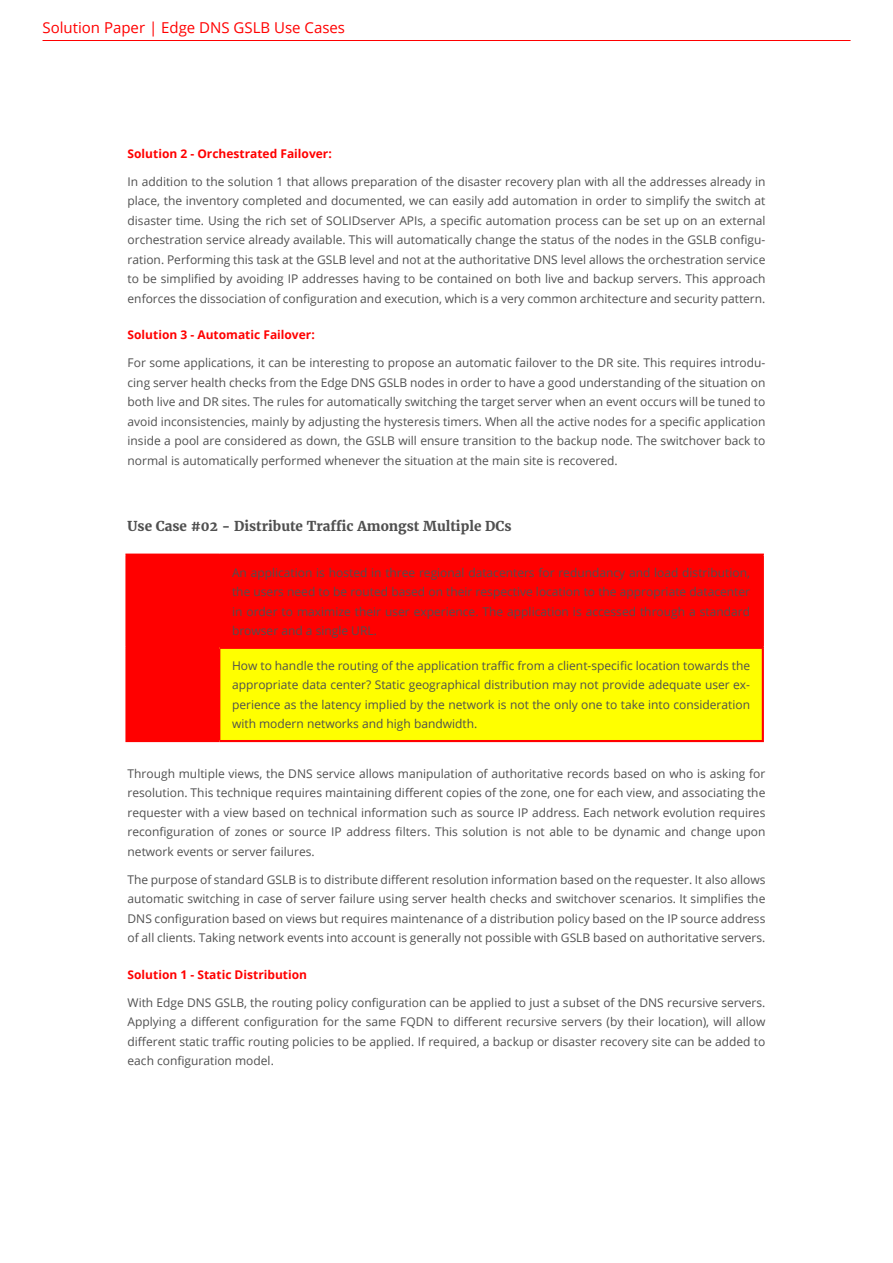
<style>
.page{position:relative;width:893px;height:1263px;background:#fff}
.page>*{position:absolute;margin:0;border:0;box-sizing:border-box;transform-origin:0 0}
.t1{font:15px "Open Sans";color:#f00}
.t2{font:700 13.5px "Merriweather";color:#505050}
.t3{font:12px/19.5px "Open Sans";color:#505050;text-align:justify}
.t4{font:700 12px "Open Sans";color:#f00}
</style>
<div class="page">
<div style="left:126px;top:555px;width:93px;height:93px;background:#f00"></div>
<div style="left:219px;top:555px;width:544px;height:93px;background:#f00"></div>
<div style="left:126px;top:648px;width:93px;height:93px;background:#f00"></div>
<div style="left:219px;top:648px;width:544px;height:93px;background:#ff0"></div>
<hr style="left:125px;top:554px;width:94px;height:2px;background:#f00">
<hr style="left:125px;top:556px;width:3px;height:91px;background:#f00">
<hr style="left:219px;top:554px;width:545px;height:2px;background:#f00">
<hr style="left:762px;top:556px;width:2px;height:91px;background:#f00">
<hr style="left:125px;top:647px;width:94px;height:2px;background:#f00">
<hr style="left:125px;top:649px;width:3px;height:91px;background:#f00">
<hr style="left:219px;top:647px;width:545px;height:2px;background:#f00">
<hr style="left:218px;top:649px;width:2px;height:91px;background:#f00">
<hr style="left:762px;top:649px;width:2px;height:91px;background:#f00">
<hr style="left:125px;top:740px;width:94px;height:2px;background:#f00">
<hr style="left:219px;top:740px;width:545px;height:2px;background:#f00">
<hr style="left:43px;top:40px;width:808px;height:1px;background:#f00">
<p class="t1" style="left:42px;top:17px;width:304px">Solution Paper | Edge DNS GSLB Use Cases</p>
<p class="t4" style="left:128px;top:149px;width:206px">Solution 2 - Orchestrated Failover:</p>
<p class="t3" style="left:128px;top:171px;width:639px">In addition to the solution 1 that allows preparation of the disaster recovery plan with all the addresses already in place, the inventory completed and documented, we can easily add automation in order to simplify the switch at disaster time. Using the rich set of SOLIDserver APIs, a specific automation process can be set up on an external orchestration service already available. This will automatically change the status of the nodes in the GSLB configu&shy;ration. Performing this task at the GSLB level and not at the authoritative DNS level allows the orchestration service to be simplified by avoiding IP addresses having to be contained on both live and backup servers. This approach enforces the dissociation of configuration and execution, which is a very common architecture and security pattern.</p>
<p class="t4" style="left:128px;top:330px;width:189px">Solution 3 - Automatic Failover:</p>
<p class="t3" style="left:128px;top:353px;width:639px">For some applications, it can be interesting to propose an automatic failover to the DR site. This requires introdu&shy;cing server health checks from the Edge DNS GSLB nodes in order to have a good understanding of the situation on both live and DR sites. The rules for automatically switching the target server when an event occurs will be tuned to avoid inconsistencies, mainly by adjusting the hysteresis timers. When all the active nodes for a specific application inside a pool are considered as down, the GSLB will ensure transition to the backup node. The switchover back to normal is automatically performed whenever the situation at the main site is recovered.</p>
<p class="t2" style="left:128px;top:517px;width:385px">Use Case #02 - Distribute Traffic Amongst Multiple DCs</p>
<p class="t3" style="left:232px;top:562px;width:519px">An application is hosted in three regional datacenters for redundancy and load distribution, the users need to be routed based on their respective location to the appropriate datacenter in order to maximize their user experience. The application is accessed through a standard browser and a single URL.</p>
<p class="t3" style="left:232px;top:655px;width:519px">How to handle the routing of the application traffic from a client-specific location towards the appropriate data center? Static geographical distribution may not provide adequate user ex&shy;perience as the latency implied by the network is not the only one to take into consideration with modern networks and high bandwidth.</p>
<p class="t3" style="left:128px;top:763px;width:639px">Through multiple views, the DNS service allows manipulation of authoritative records based on who is asking for resolution. This technique requires maintaining different copies of the zone, one for each view, and associating the requester with a view based on technical information such as source IP address. Each network evolution requires reconfiguration of zones or source IP address filters. This solution is not able to be dynamic and change upon network events or server failures.</p>
<p class="t3" style="left:128px;top:869px;width:639px">The purpose of standard GSLB is to distribute different resolution information based on the requester. It also allows automatic switching in case of server failure using server health checks and switchover scenarios. It simplifies the DNS configuration based on views but requires maintenance of a distribution policy based on the IP source address of all clients. Taking network events into account is generally not possible with GSLB based on authoritative servers.</p>
<p class="t4" style="left:128px;top:969px;width:181px">Solution 1 - Static Distribution</p>
<p class="t3" style="left:128px;top:992px;width:639px">With Edge DNS GSLB, the routing policy configuration can be applied to just a subset of the DNS recursive servers.<br>Applying a different configuration for the same FQDN to different recursive servers (by their location), will allow different static traffic routing policies to be applied. If required, a backup or disaster recovery site can be added to each configuration model.</p>
</div>
